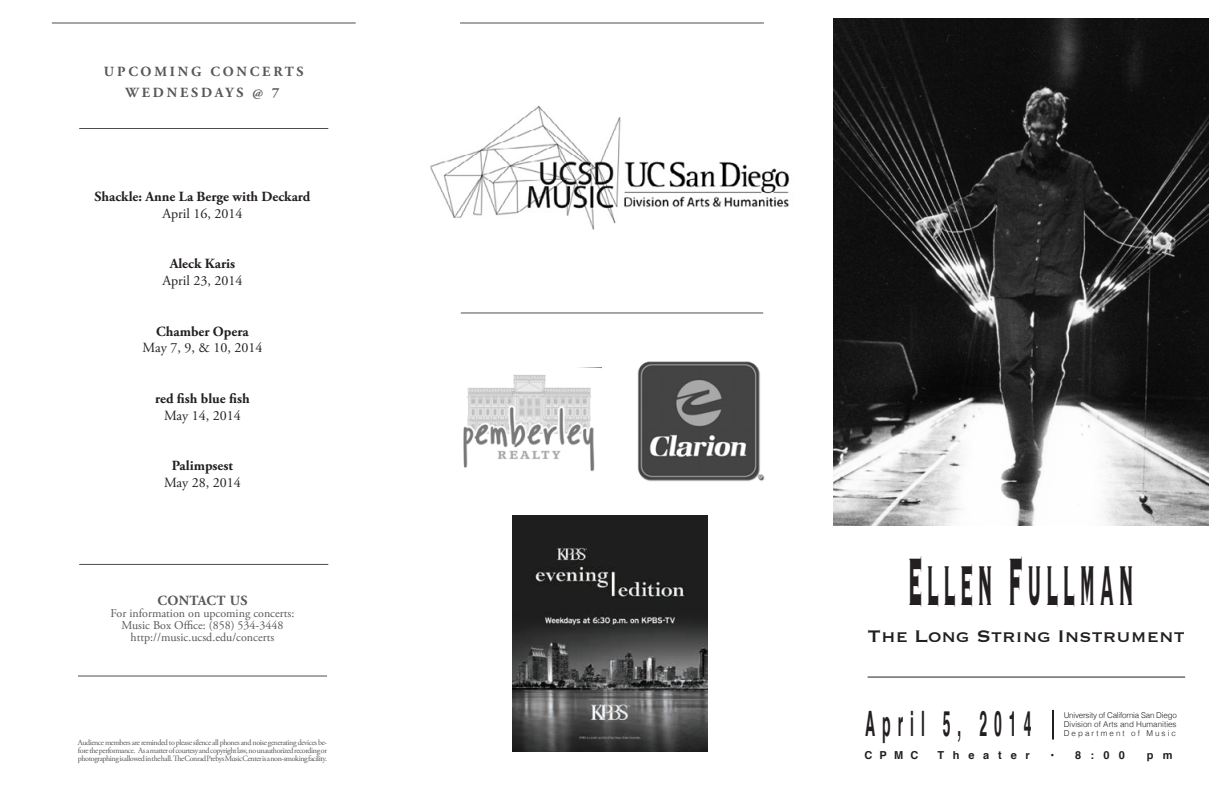
<style>
.page{position:relative;width:1224px;height:792px;background:#fff}
.page>*{position:absolute;margin:0;border:0;box-sizing:border-box;transform-origin:0 0}
.t1{font:700 88px "Copperplate";letter-spacing:.2em;color:#231f20;scale:.25 1}
.t2{font:700 35px "Helvetica";letter-spacing:.5em;color:#231f20;scale:.4 1}
.t3{font:22px "Copperplate";color:#231f20}
.t4{font:700 14px "Adobe Garamond Pro";color:#231f20}
.t5{font:14px "Adobe Garamond Pro";color:#231f20}
.t6{font:700 14px "Adobe Garamond Pro";letter-spacing:.2em;color:#57585a}
.t7{font:700 14px "Adobe Garamond Pro";letter-spacing:.025em;color:#57585a}
.t8{font:12px "Adobe Garamond Pro";color:#57585a}
.t9{font:700 11px "Helvetica";letter-spacing:.8em;color:#231f20}
.t10{font:8px/8px "Adobe Garamond Pro";letter-spacing:-.05em;color:#57585a;text-align:justify}
.t11{font:300 8px "Helvetica";letter-spacing:-.025em;color:#231f20}
.t12{font:300 8px "Helvetica";letter-spacing:.005em;color:#231f20}
.t13{font:300 8px "Helvetica";letter-spacing:.26em;color:#231f20}
</style>
<div class="page">
<img style="left:833px;top:18px;width:375px;height:507px">
<hr style="left:460px;top:22px;width:304px;height:1px;background:#231f20">
<hr style="left:79px;top:564px;width:249px;height:1px;background:#231f20">
<hr style="left:78px;top:676px;width:249px;height:1px;background:#231f20">
<hr style="left:52px;top:22px;width:304px;height:1px;background:#231f20">
<hr style="left:461px;top:312px;width:302px;height:1px;background:#231f20">
<img style="left:513px;top:515px;width:194px;height:236px">
<img style="left:463px;top:374px;width:132px;height:98px">
<img style="left:637px;top:361px;width:128px;height:121px">
<img style="left:430px;top:105px;width:360px;height:125px">
<hr style="left:868px;top:677px;width:317px;height:1px;background:#231f20">
<hr style="left:1052px;top:710px;width:2px;height:30px;background:#231f20">
<hr style="left:79px;top:128px;width:249px;height:1px;background:#231f20">
<p class="t6" style="left:104px;top:64px;width:201px">UPCOMING CONCERTS</p>
<p class="t6" style="left:126px;top:84px;width:155px">WEDNESDAYS @ 7</p>
<p class="t4" style="left:95px;top:189px;width:217px">Shackle: Anne La Berge with Deckard</p>
<p class="t5" style="left:163px;top:205px;width:81px">April 16, 2014</p>
<p class="t4" style="left:170px;top:256px;width:67px">Aleck Karis</p>
<p class="t5" style="left:163px;top:272px;width:81px">April 23, 2014</p>
<p class="t4" style="left:156px;top:323px;width:94px">Chamber Opera</p>
<p class="t5" style="left:143px;top:340px;width:121px">May 7, 9, &amp; 10, 2014</p>
<p class="t4" style="left:155px;top:390px;width:96px">red fish blue fish</p>
<p class="t5" style="left:164px;top:407px;width:78px">May 14, 2014</p>
<p class="t4" style="left:172px;top:457px;width:63px">Palimpsest</p>
<p class="t5" style="left:164px;top:474px;width:78px">May 28, 2014</p>
<p class="t7" style="left:158px;top:592px;width:91px">CONTACT US</p>
<p class="t8" style="left:110px;top:606px;width:186px">For information on upcoming concerts:</p>
<p class="t8" style="left:122px;top:618px;width:163px">Music Box Office: (858) 534-3448</p>
<p class="t8" style="left:131px;top:630px;width:145px">http://music.ucsd.edu/concerts</p>
<p class="t10" style="left:78px;top:739px;width:251px">Audience members are reminded to please silence all phones and noise generating devices be&shy;fore the performance. As a matter of courtesy and copyright law, no unauthorized recording or photographing is allowed in the hall. The Conrad Prebys Music Center is a non-smoking facility.</p>
<p class="t1" style="left:908px;top:523px;width:905px">Ellen Fullman</p>
<p class="t3" style="left:868px;top:622px;width:319px">The Long String Instrument</p>
<p class="t2" style="left:865px;top:695px;width:418px">April 5, 2014</p>
<p class="t11" style="left:1064px;top:708px;width:115px">University of California San Diego</p>
<p class="t12" style="left:1064px;top:717px;width:114px">Division of Arts and Humanities</p>
<p class="t13" style="left:1064px;top:726px;width:114px">Department of Music</p>
<p class="t9" style="left:864px;top:746px;width:55px">CPMC</p>
<p class="t9" style="left:937px;top:746px;width:94px">Theater</p>
<p class="t9" style="left:1051px;top:746px;width:76px">• 8:00</p>
<p class="t9" style="left:1147px;top:746px;width:27px">p m</p>
</div>
